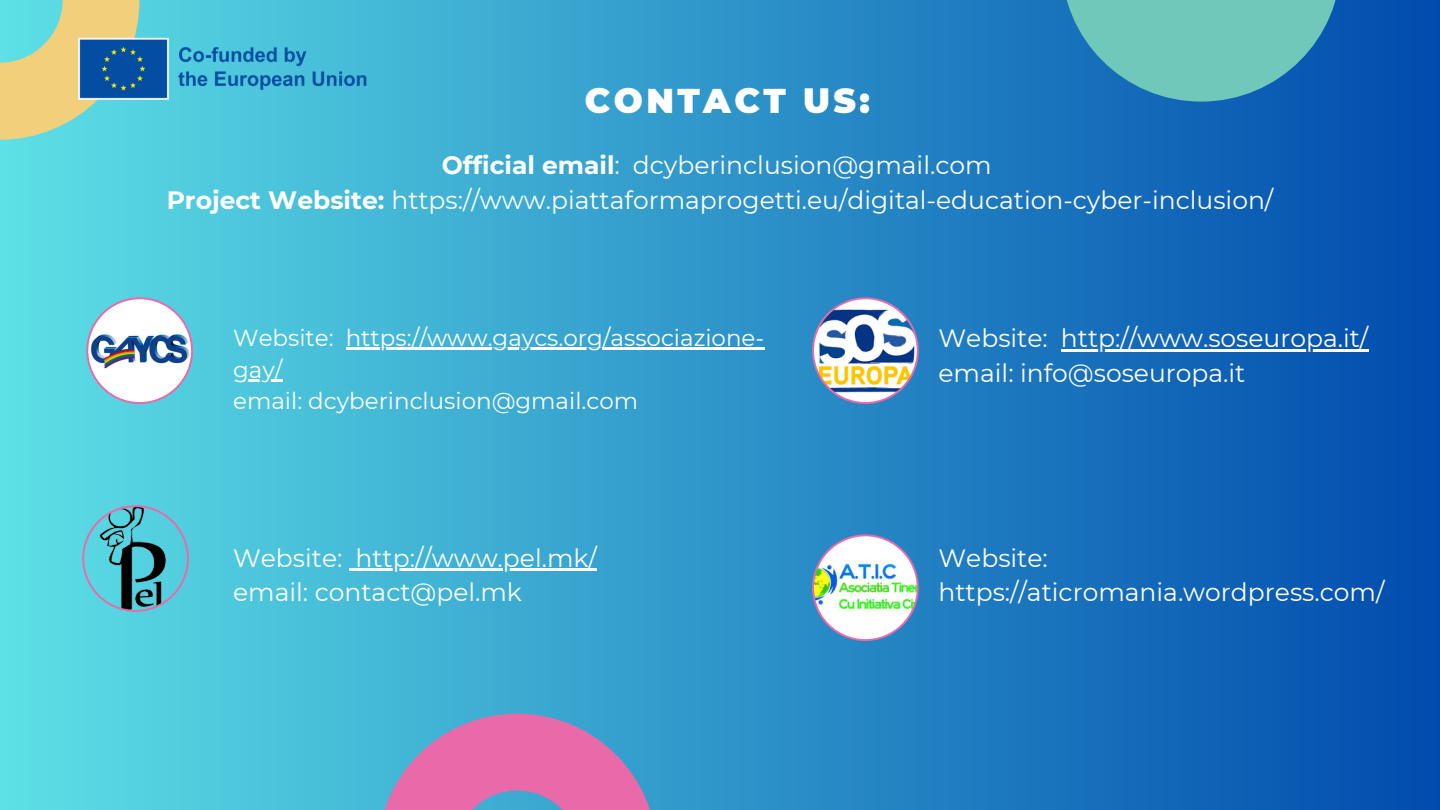
<style>
.page{position:relative;width:1440px;height:810px;background:#fff}
.page>*{position:absolute;margin:0;border:0;box-sizing:border-box;transform-origin:0 0}
.t1{font:900 34.3px "Montserrat";letter-spacing:.1em;color:#fff}
.t2{font:25px/34.5px "Montserrat";color:#fff}
.t3{font:23px/31.5px "Montserrat";color:#fff}
.s1{font-weight:700}
</style>
<div class="page">
<div style="left:0;top:0;width:1440px;height:810px;background:linear-gradient(to right,#5de0e6,#014bad)"></div>
<svg style="left:0;top:0;width:140px;height:140px;background:#b5d3a3"></svg>
<svg style="left:378px;top:714px;width:279px;height:96px;background:#ac80b6"></svg>
<hr style="left:346px;top:348px;width:418px;height:2px;background:#fff">
<hr style="left:233px;top:379px;width:50px;height:2px;background:#fff">
<svg style="left:1061px;top:0;width:280px;height:102px;background:#53aab9"></svg>
<svg style="left:86px;top:297px;width:107px;height:107px"></svg>
<svg style="left:82px;top:505px;width:107px;height:107px;background:#51abba"></svg>
<svg style="left:812px;top:297px;width:107px;height:107px"></svg>
<img style="left:812px;top:534px;width:107px;height:107px">
<svg style="left:349px;top:568px;width:7px;height:2px"></svg>
<hr style="left:356px;top:568px;width:241px;height:2px;background:#fff">
<hr style="left:1061px;top:349px;width:307px;height:2px;background:#fff">
<img style="left:77px;top:36px;width:312px;height:65px">
<p class="t1" style="left:585px;top:80px;width:286px">CONTACT US:</p>
<p class="t2" style="left:442px;top:148px;width:551px"><span class="s1">Official email</span>: dcyberinclusion@gmail.com</p>
<p class="t2" style="left:167px;top:182px;width:1108px"><span class="s1">Project Website:</span> https://www.piattaformaprogetti.eu/digital-education-cyber-inclusion/</p>
<p class="t3" style="left:233px;top:322px;width:533px">Website: https://www.gaycs.org/associazione&shy;gay/</p>
<p class="t3" style="left:233px;top:385px;width:407px">email: dcyberinclusion@gmail.com</p>
<p class="t2" style="left:233px;top:540px;width:365px">Website: http://www.pel.mk/</p>
<p class="t2" style="left:233px;top:575px;width:290px">email: contact@pel.mk</p>
<p class="t2" style="left:939px;top:321px;width:431px">Website: http://www.soseuropa.it/</p>
<p class="t2" style="left:939px;top:356px;width:308px">email: info@soseuropa.it</p>
<p class="t2" style="left:939px;top:540px;width:447px">Website: https://aticromania.wordpress.com/</p>
</div>
